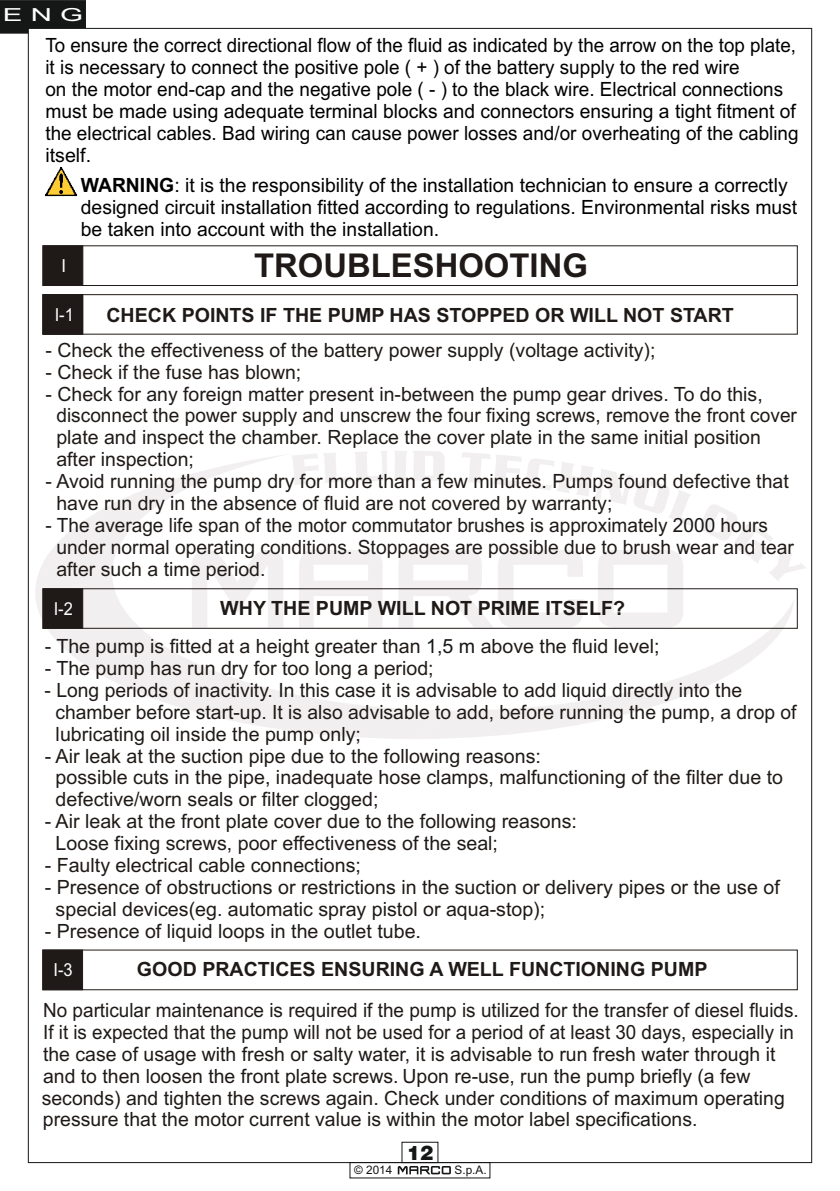
<style>
.page{position:relative;width:840px;height:1191px;background:#fff}
.page>*{position:absolute;margin:0;border:0;box-sizing:border-box;transform-origin:0 0}
.t1{font:700 32.8px "Arial";color:#1f1a17}
.t2{font:900 20px "Swiss 721 BT";color:#151616}
.t3{font:19.6px/21.8px "Arial";color:#1f1a17}
.t4{font:19.6px/21.8px "Arial";color:#000;scale:.96 1}
.t5{font:19.6px/21.8px "Arial";color:#000}
.t6{font:700 19.6px "Arial";color:#1f1a17}
.t7{font:18px "Arial";color:#fff;scale:.92 1}
.t8{font:18px "Arial";color:#fff;scale:1.64 1}
.t9{font:17.8px "Arial";color:#fff;scale:.92 1}
.t10{font:11.8px "Arial";color:#151616}
.s1{font-weight:700}
.s2{color:#151616}
</style>
<div class="page">
<div style="left:401px;top:1142px;width:37px;height:20px;border:1px solid #151616"></div>
<svg style="left:598px;top:591px;width:84px;height:7px"></svg>
<svg style="left:446px;top:591px;width:67px;height:7px"></svg>
<svg style="left:42px;top:591px;width:404px;height:148px"></svg>
<svg style="left:415px;top:598px;width:379px;height:141px"></svg>
<svg style="left:299px;top:582px;width:384px;height:9px"></svg>
<svg style="left:292px;top:451px;width:514px;height:131px"></svg>
<div style="left:349px;top:1162px;width:141px;height:16px;border:1px solid #151616"></div>
<svg style="left:397px;top:1166px;width:53px;height:8px"></svg>
<svg style="left:0;top:0;width:86px;height:34px;background:#2d2e2e"></svg>
<div style="left:43px;top:949px;width:754px;height:41px;border:1px solid #1f1a17"></div>
<div style="left:42px;top:949px;width:41px;height:41px;background:#1f1a17"></div>
<svg style="left:43px;top:245px;width:40px;height:39px"></svg>
<div style="left:43px;top:246px;width:754px;height:40px;border:1px solid #1f1a17"></div>
<svg style="left:35px;top:455px;width:255px;height:173px"></svg>
<div style="left:43px;top:294px;width:754px;height:40px;border:1px solid #1f1a17"></div>
<div style="left:43px;top:294px;width:40px;height:40px;background:#1f1a17"></div>
<img style="left:45px;top:167px;width:32px;height:29px">
<p class="t8" style="left:3px;top:8px;width:50px">E N G</p>
<p class="t4" style="left:45px;top:36px;width:785px">To ensure the correct directional flow of the fluid as indicated by the arrow on the top plate, it is necessary to connect the positive pole ( + ) of the battery supply to the red wire<br>on the motor end-cap and the negative pole ( - ) to the black wire. Electrical connections must be made using adequate terminal blocks and connectors ensuring a tight fitment of the electrical cables. Bad wiring can cause power losses and/or overheating of the cabling itself.</p>
<p class="t5" style="left:81px;top:176px;width:717px"><span class="s1">WARNING</span>: it is the responsibility of the installation technician to ensure a correctly designed circuit installation fitted according to regulations. Environmental risks must be taken into account with the installation.</p>
<p class="t7" style="left:61px;top:259px;width:6px">I</p>
<h1 class="t1" style="left:254px;top:253px;width:335px">TROUBLESHOOTING</h1>
<p class="t9" style="left:55px;top:308px;width:22px">I-1</p>
<p class="t6" style="left:106px;top:307px;width:628px">CHECK POINTS IF THE PUMP HAS STOPPED OR WILL NOT START</p>
<p class="t9" style="left:52px;top:308px;width:27px">L-1</p>
<p class="t3" style="left:46px;top:341px;width:611px">- Check the effectiveness of the battery power supply (voltage activity);</p>
<p class="t3" style="left:46px;top:362px;width:257px">- Check if the fuse has blown;</p>
<p class="t3" style="left:56px;top:384px;width:741px;text-indent:-11px">- Check for any foreign matter present in-between the pump gear drives. To do this, disconnect the power supply and unscrew the four fixing screws, remove the front cover plate and inspect the chamber. Replace the cover plate in the same initial position after inspection;</p>
<p class="t3" style="left:56px;top:472px;width:733px;text-indent:-11px">- Avoid running the pump dry for more than a few minutes. Pumps found defective that have run dry in the absence of fluid are not covered by warranty;</p>
<p class="t3" style="left:56px;top:516px;width:738px;text-indent:-11px">- The average life span of the motor commutator brushes is approximately 2<span class="s2">000</span> hours under normal operating conditions. Stoppages are possible due to brush wear and tear after such a time period.</p>
<p class="t9" style="left:54px;top:602px;width:22px">I-2</p>
<p class="t6" style="left:220px;top:600px;width:406px">WHY THE PUMP WILL NOT PRIME ITSELF?</p>
<p class="t3" style="left:45px;top:637px;width:616px">- The pump is fitted at a height greater than <span class="s2">1,5 m</span> above the fluid level<span class="s2">;</span></p>
<p class="t3" style="left:45px;top:659px;width:390px">- The pump has run dry for too long a period;</p>
<p class="t3" style="left:55px;top:681px;width:742px;text-indent:-11px">- Long periods of inactivity. In this case it is advisable to add liquid directly into the chamber before start-up. It is also advisable to add, before running the pump, a drop of lubricating oil inside the pump only;</p>
<p class="t3" style="left:56px;top:746px;width:728px;text-indent:-11px">- Air leak at the suction pipe due to the following reasons:<br>possible cuts in the pipe, inadequate hose clamps, malfunctioning of the filter due to defective/worn seals or filter clogged;</p>
<p class="t3" style="left:56px;top:812px;width:522px;text-indent:-11px">- Air leak at the front plate cover due to the following reasons:<br>Loose fixing screws, poor effectiveness of the seal;</p>
<p class="t3" style="left:45px;top:856px;width:317px">- Faulty electrical cable connections;</p>
<p class="t3" style="left:56px;top:878px;width:725px;text-indent:-11px">- Presence of obstructions or restrictions in the suction or delivery pipes or the use of special devices(eg. automatic spray pistol or aqua-stop);</p>
<p class="t3" style="left:45px;top:921px;width:377px">- Presence of liquid loops in the outlet tube.</p>
<p class="t7" style="left:53px;top:963px;width:22px">I-3</p>
<p class="t6" style="left:137px;top:961px;width:571px">GOOD PRACTICES ENSURING A WELL FUNCTIONING PUMP</p>
<p class="t3" style="left:43px;top:1001px;width:756px">No particular maintenance is required if the pump is utilized for the transfer of diesel fluids.<br>If it is expected that the pump will not be used for a period of at least 30 days, especially in the case of usage with fresh or salty water, it is advisable to run fresh water through it</p>
<p class="t3" style="left:42px;top:1090px;width:744px;line-height:20.8px">seconds) and tighten the screws again. Check under conditions of maximum operating pressure that the motor current value is within the motor label specifications.</p>
<p class="t3" style="left:43px;top:1067px;width:708px">and to then loosen the front plate screws. Upon re-use, run the pump briefly (a few</p>
<p class="t2" style="left:407px;top:1144px;width:28px">12</p>
<p class="t10" style="left:354px;top:1165px;width:40px">© 2014</p>
<p class="t10" style="left:454px;top:1165px;width:34px">S.p.A.</p>
</div>
